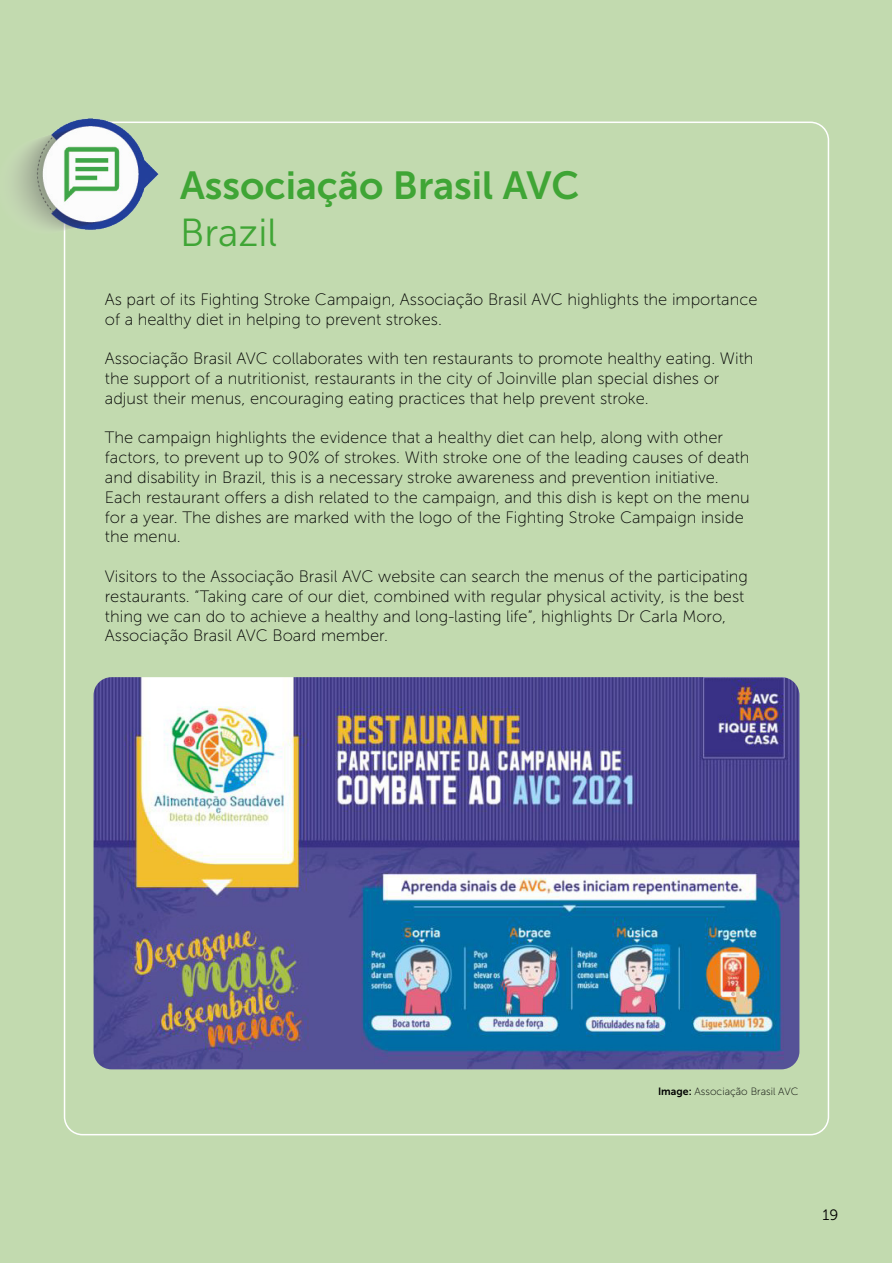
<style>
.page{position:relative;width:893px;height:1263px;background:#fff}
.page>*{position:absolute;margin:0;border:0;box-sizing:border-box;transform-origin:0 0}
.t1{font:39px "Museo Sans 700";color:#3fa535}
.t2{font:39px "Museo Sans 300";color:#3fa535}
.t3{font:16.5px/19.8px "Museo Sans 100";color:#000}
.t4{font:15px "Museo Sans 300";color:#000}
.t5{font:10.5px "Museo Sans 100";color:#000}
.s1{font-family:"Museo Sans 700"}
</style>
<div class="page">
<div style="left:0;top:0;width:891px;height:1263px;background:#c2daaf"></div>
<img style="left:94px;top:677px;width:705px;height:392px">
<img style="left:15px;top:118px;width:143px;height:116px">
<h1 class="t1" style="left:180px;top:164px;width:401px">Associação Brasil AVC</h1>
<h1 class="t2" style="left:180px;top:212px;width:99px">Brazil</h1>
<p class="t3" style="left:105px;top:289px;width:654px">As part of its Fighting Stroke Campaign, Associação Brasil AVC highlights the importance of a healthy diet in helping to prevent strokes.</p>
<p class="t3" style="left:105px;top:349px;width:650px">Associação Brasil AVC collaborates with ten restaurants to promote healthy eating. With the support of a nutritionist, restaurants in the city of Joinville plan special dishes or adjust their menus, encouraging eating practices that help prevent stroke.</p>
<p class="t3" style="left:105px;top:428px;width:646px">The campaign highlights the evidence that a healthy diet can help, along with other factors, to prevent up to 90% of strokes. With stroke one of the leading causes of death and disability in Brazil, this is a necessary stroke awareness and prevention initiative.<br>Each restaurant offers a dish related to the campaign, and this dish is kept on the menu for a year. The dishes are marked with the logo of the Fighting Stroke Campaign inside the menu.</p>
<p class="t3" style="left:105px;top:567px;width:645px">Visitors to the Associação Brasil AVC website can search the menus of the participating restaurants. “Taking care of our diet, combined with regular physical activity, is the best thing we can do to achieve a healthy and long-lasting life”, highlights Dr Carla Moro, Associação Brasil AVC Board member.</p>
<p class="t5" style="left:658px;top:1086px;width:142px"><span class="s1">Image:</span> Associação Brasil AVC</p>
<p class="t4" style="left:823px;top:1207px;width:17px">19</p>
</div>
